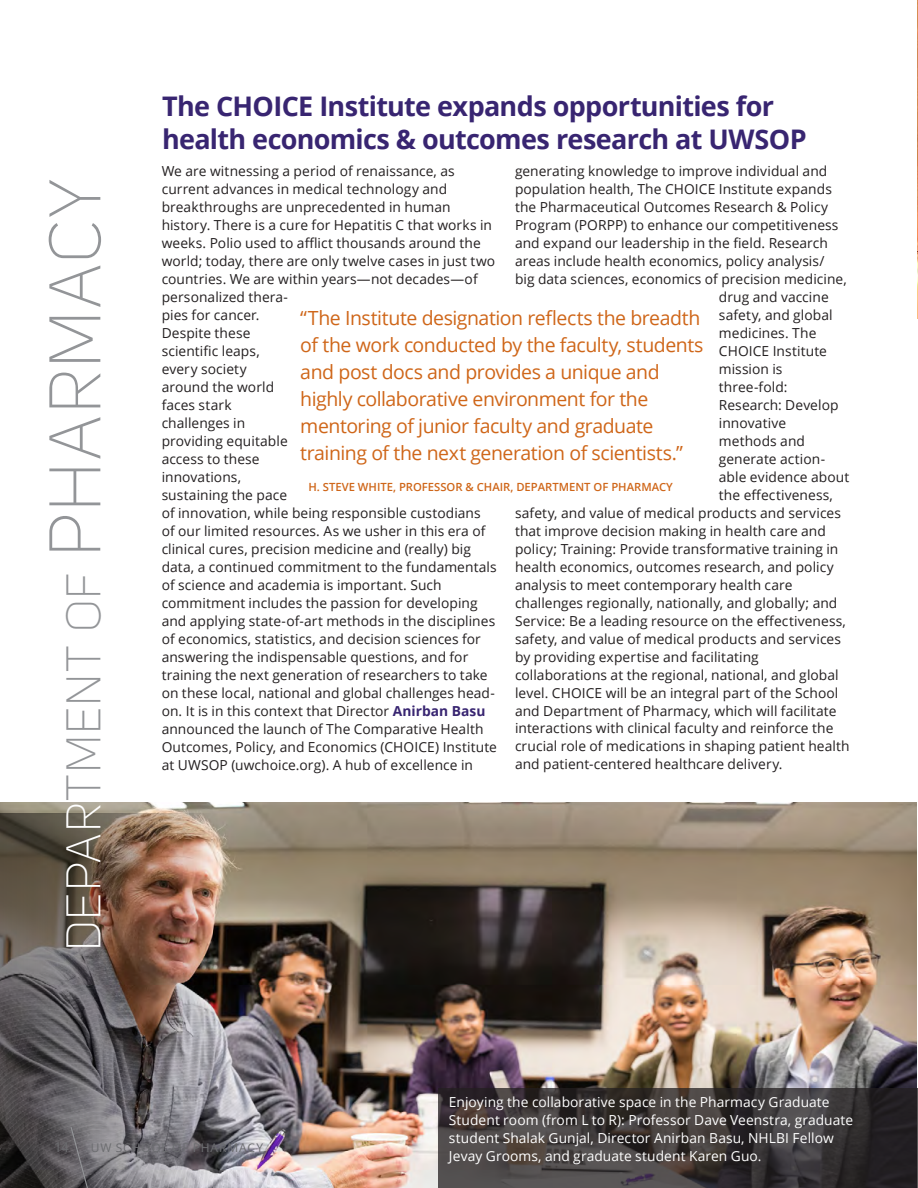
<style>
.page{position:relative;width:918px;height:1188px;background:#fff}
.page>*{position:absolute;margin:0;border:0;box-sizing:border-box;transform-origin:0 0}
.t1{font:300 72px "Uni Sans";letter-spacing:.035em;color:#939598}
.t2{font:700 27px/33px "Open Sans";letter-spacing:-.025em;color:#382571}
.t3{font:19.5px/27px "Open Sans";letter-spacing:-.025em;color:#cf6619}
.t4{font:13.8px/18px "Open Sans";letter-spacing:.005em;color:#231f20}
.t5{font:13.8px/18px "Open Sans";letter-spacing:.005em;color:#fff}
.t6{font:13.5px "Open Sans";color:#6c6d70}
.t7{font:12px "Open Sans";letter-spacing:.07em;color:#6c6d70}
.t8{font:600 11.25px "Open Sans";color:#cf6619}
.s1{font-size:48px;color:#fff}
.s2{font-size:48px}
.s3{font-weight:700;color:#382571}
</style>
<div class="page">
<img style="left:0;top:802px;width:917px;height:386px">
<img style="left:0;top:813px;width:218px;height:375px">
<svg style="left:439px;top:1088px;width:479px;height:100px;background:#3d3838"></svg>
<img style="left:917px;top:0;width:1px;height:319px">
<svg style="left:70px;top:1126px;width:28px;height:62px;background:#6c6a6e"></svg>
<h1 class="t1" style="left:34px;top:951px;width:774px;rotate:-90deg"><span class="s1">DEPAR</span><span class="s2">TMENT OF</span> PHARMACY</h1>
<h2 class="t2" style="left:162px;top:89px;width:646px">The CHOICE Institute expands opportunities for health economics &amp; outcomes research at UWSOP</h2>
<p class="t4" style="left:162px;top:161px;width:337px">We are witnessing a period of renaissance, as current advances in medical technology and breakthroughs are unprecedented in human history. There is a cure for Hepatitis C that works in weeks. Polio used to afflict thousands around the world; today, there are only twelve cases in just two countries. We are within years—not decades—of personalized thera-<br>pies for cancer.<br>Despite these<br>scientific leaps,<br>every society<br>around the world<br>faces stark<br>challenges in<br>providing equitable<br>access to these<br>innovations,<br>sustaining the pace<br>of innovation, while being responsible custodians of our limited resources. As we usher in this era of clinical cures, precision medicine and (really) big data, a continued commitment to the fundamentals of science and academia is important. Such commitment includes the passion for developing and applying state-of-art methods in the disciplines of economics, statistics, and decision sciences for answering the indispensable questions, and for training the next generation of researchers to take on these local, national and global challenges head&shy;on. It is in this context that Director <span class="s3">Anirban Basu </span>announced the launch of The Comparative Health Outcomes, Policy, and Economics (CHOICE) Institute at UWSOP (uwchoice.org). A hub of excellence in</p>
<p class="t4" style="left:515px;top:161px;width:314px">generating knowledge to improve individual and</p>
<p class="t4" style="left:515px;top:179px;width:318px">population health, The CHOICE Institute expands</p>
<p class="t4" style="left:515px;top:197px;width:315px">the Pharmaceutical Outcomes Research &amp; Policy</p>
<p class="t4" style="left:515px;top:215px;width:325px">Program (PORPP) to enhance our competitiveness</p>
<p class="t4" style="left:515px;top:233px;width:315px">and expand our leadership in the field. Research</p>
<p class="t4" style="left:515px;top:251px;width:311px">areas include health economics, policy analysis/</p>
<p class="t4" style="left:515px;top:269px;width:333px">big data sciences, economics of precision medicine,</p>
<p class="t4" style="left:719px;top:287px;width:111px">drug and vaccine</p>
<p class="t4" style="left:719px;top:305px;width:115px">safety, and global</p>
<p class="t4" style="left:719px;top:323px;width:99px">medicines. The</p>
<p class="t4" style="left:719px;top:341px;width:110px">CHOICE Institute</p>
<p class="t4" style="left:719px;top:359px;width:65px">mission is</p>
<p class="t4" style="left:719px;top:377px;width:70px">three-fold:</p>
<p class="t4" style="left:719px;top:395px;width:121px">Research: Develop</p>
<p class="t4" style="left:719px;top:413px;width:69px">innovative</p>
<p class="t4" style="left:719px;top:431px;width:88px">methods and</p>
<p class="t4" style="left:719px;top:449px;width:108px">generate action-</p>
<p class="t4" style="left:719px;top:467px;width:132px">able evidence about</p>
<p class="t4" style="left:719px;top:485px;width:116px">the effectiveness,</p>
<p class="t4" style="left:515px;top:503px;width:328px">safety, and value of medical products and services</p>
<p class="t4" style="left:515px;top:521px;width:312px">that improve decision making in health care and</p>
<p class="t4" style="left:515px;top:539px;width:325px">policy; Training: Provide transformative training in</p>
<p class="t4" style="left:515px;top:557px;width:320px">health economics, outcomes research, and policy</p>
<p class="t4" style="left:515px;top:575px;width:279px">analysis to meet contemporary health care</p>
<p class="t4" style="left:515px;top:593px;width:324px">challenges regionally, nationally, and globally; and</p>
<p class="t4" style="left:515px;top:611px;width:333px">Service: Be a leading resource on the effectiveness,</p>
<p class="t4" style="left:515px;top:629px;width:328px">safety, and value of medical products and services</p>
<p class="t4" style="left:515px;top:647px;width:245px">by providing expertise and facilitating</p>
<p class="t4" style="left:515px;top:665px;width:325px">collaborations at the regional, national, and global</p>
<p class="t4" style="left:515px;top:683px;width:325px">level. CHOICE will be an integral part of the School</p>
<p class="t4" style="left:515px;top:701px;width:323px">and Department of Pharmacy, which will facilitate</p>
<p class="t4" style="left:515px;top:719px;width:320px">interactions with clinical faculty and reinforce the</p>
<p class="t4" style="left:515px;top:737px;width:336px">crucial role of medications in shaping patient health</p>
<p class="t4" style="left:515px;top:755px;width:269px">and patient-centered healthcare delivery.</p>
<p class="t3" style="left:300px;top:304px;width:405px">“The Institute designation reflects the breadth of the work conducted by the faculty, students and post docs and provides a unique and highly collaborative environment for the mentoring of junior faculty and graduate training of the next generation of scientists.”</p>
<p class="t8" style="left:308px;top:479px;width:366px">H. STEVE WHITE, PROFESSOR &amp; CHAIR, DEPARTMENT OF PHARMACY</p>
<p class="t6" style="left:54px;top:1138px;width:16px">14</p>
<p class="t7" style="left:91px;top:1139px;width:174px">UW SCHOOL OF PHARMACY</p>
<p class="t5" style="left:449px;top:1093px;width:406px">Enjoying the collaborative space in the Pharmacy Graduate Student room (from L to R): Professor Dave Veenstra, graduate student Shalak Gunjal, Director Anirban Basu, NHLBI Fellow Jevay Grooms, and graduate student Karen Guo.</p>
</div>
